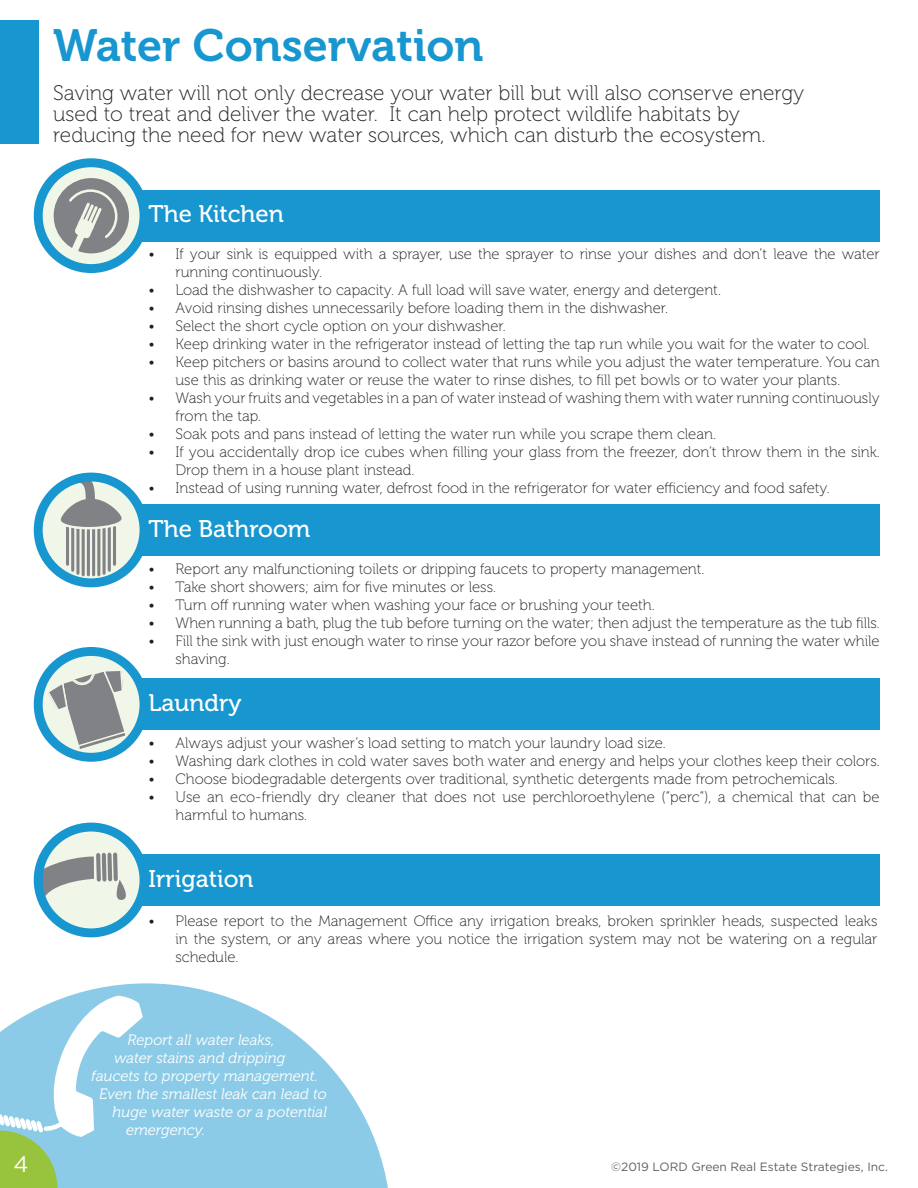
<style>
.page{position:relative;width:918px;height:1188px;background:#fff}
.page>*{position:absolute;margin:0;border:0;box-sizing:border-box;transform-origin:0 0}
.t1{font:45px "Museo 700";color:#1796cf}
.t2{font:24px "Museo 500";color:#fff}
.t3{font:22.5px "Gotham";color:#fff}
.t4{font:21px/21px "Museo 100";color:#231f20}
.t5{font:15px/18px "Museo 100";color:#231f20}
.t6{font:italic 15px "Museo 300";color:#fff}
.t7{font:12px "Gotham";color:#5f615e}
</style>
<div class="page">
<svg style="left:69px;top:983px;width:319px;height:205px;fill:#8bcbe7"></svg>
<div style="left:84px;top:854px;width:796px;height:52px;background:#1796cf"></div>
<div style="left:91px;top:679px;width:789px;height:51px;background:#1796cf"></div>
<div style="left:91px;top:504px;width:789px;height:52px;background:#1796cf"></div>
<div style="left:91px;top:190px;width:789px;height:51px;background:#1796cf"></div>
<div style="left:0;top:20px;width:38px;height:124px;background:#1796cf"></div>
<svg style="left:34px;top:158px;width:114px;height:115px"></svg>
<svg style="left:34px;top:472px;width:109px;height:115px"></svg>
<svg style="left:34px;top:823px;width:109px;height:114px"></svg>
<svg style="left:34px;top:647px;width:114px;height:115px"></svg>
<svg style="left:0;top:996px;width:143px;height:192px"></svg>
<p class="t1" style="left:53px;top:20px;width:432px">Water Conservation</p>
<p class="t4" style="left:53px;top:83px;width:753px">Saving water will not only decrease your water bill but will also conserve energy used to treat and deliver the water. It can help protect wildlife habitats by reducing the need for new water sources, which can disturb the ecosystem.</p>
<p class="t2" style="left:148px;top:201px;width:137px">The Kitchen</p>
<p class="t5" style="left:176px;top:246px;width:706px;text-indent:-27px">• If your sink is equipped with a sprayer, use the sprayer to rinse your dishes and don’t leave the water running continuously.</p>
<p class="t5" style="left:148px;top:282px;width:574px">• Load the dishwasher to capacity. A full load will save water, energy and detergent.</p>
<p class="t5" style="left:148px;top:300px;width:521px">• Avoid rinsing dishes unnecessarily before loading them in the dishwasher.</p>
<p class="t5" style="left:148px;top:318px;width:359px">• Select the short cycle option on your dishwasher.</p>
<p class="t5" style="left:148px;top:336px;width:723px">• Keep drinking water in the refrigerator instead of letting the tap run while you wait for the water to cool.</p>
<p class="t5" style="left:176px;top:354px;width:706px;text-indent:-27px">• Keep pitchers or basins around to collect water that runs while you adjust the water temperature. You can use this as drinking water or reuse the water to rinse dishes, to fill pet bowls or to water your plants.</p>
<p class="t5" style="left:176px;top:390px;width:706px;text-indent:-27px">• Wash your fruits and vegetables in a pan of water instead of washing them with water running continuously from the tap.</p>
<p class="t5" style="left:148px;top:426px;width:569px">• Soak pots and pans instead of letting the water run while you scrape them clean.</p>
<p class="t5" style="left:176px;top:444px;width:706px;text-indent:-27px">• If you accidentally drop ice cubes when filling your glass from the freezer, don’t throw them in the sink.<br>Drop them in a house plant instead.</p>
<p class="t5" style="left:148px;top:480px;width:683px">• Instead of using running water, defrost food in the refrigerator for water efficiency and food safety.</p>
<p class="t2" style="left:148px;top:515px;width:163px">The Bathroom</p>
<p class="t5" style="left:148px;top:560px;width:558px">• Report any malfunctioning toilets or dripping faucets to property management.</p>
<p class="t5" style="left:148px;top:578px;width:349px">• Take short showers; aim for five minutes or less.</p>
<p class="t5" style="left:148px;top:596px;width:508px">• Turn off running water when washing your face or brushing your teeth.</p>
<p class="t5" style="left:148px;top:614px;width:733px">• When running a bath, plug the tub before turning on the water; then adjust the temperature as the tub fills.</p>
<p class="t5" style="left:176px;top:632px;width:706px;text-indent:-27px">• Fill the sink with just enough water to rinse your razor before you shave instead of running the water while shaving.</p>
<p class="t2" style="left:148px;top:690px;width:95px">Laundry</p>
<p class="t5" style="left:148px;top:734px;width:519px">• Always adjust your washer’s load setting to match your laundry load size.</p>
<p class="t5" style="left:148px;top:752px;width:733px">• Washing dark clothes in cold water saves both water and energy and helps your clothes keep their colors.</p>
<p class="t5" style="left:148px;top:770px;width:691px">• Choose biodegradable detergents over traditional, synthetic detergents made from petrochemicals.</p>
<p class="t5" style="left:176px;top:788px;width:706px;text-indent:-27px">• Use an eco-friendly dry cleaner that does not use perchloroethylene (”perc”), a chemical that can be harmful to humans.</p>
<p class="t2" style="left:148px;top:865px;width:107px">Irrigation</p>
<p class="t5" style="left:176px;top:912px;width:703px;text-align:justify;text-indent:-27px">• Please report to the Management Office any irrigation breaks, broken sprinkler heads, suspected leaks in the system, or any areas where you notice the irrigation system may not be watering on a regular schedule.</p>
<p class="t6" style="left:128px;top:1031px;width:149px">Report all water leaks,</p>
<p class="t6" style="left:114px;top:1049px;width:173px">water stains and dripping</p>
<p class="t6" style="left:92px;top:1067px;width:228px">faucets to property management.</p>
<p class="t6" style="left:99px;top:1085px;width:229px">Even the smallest leak can lead to</p>
<p class="t6" style="left:112px;top:1103px;width:216px">huge water waste or a potential</p>
<p class="t6" style="left:126px;top:1121px;width:81px">emergency.</p>
<p class="t3" style="left:14px;top:1150px;width:17px">4</p>
<p class="t7" style="left:611px;top:1159px;width:278px">©2019 LORD Green Real Estate Strategies, Inc.</p>
</div>
